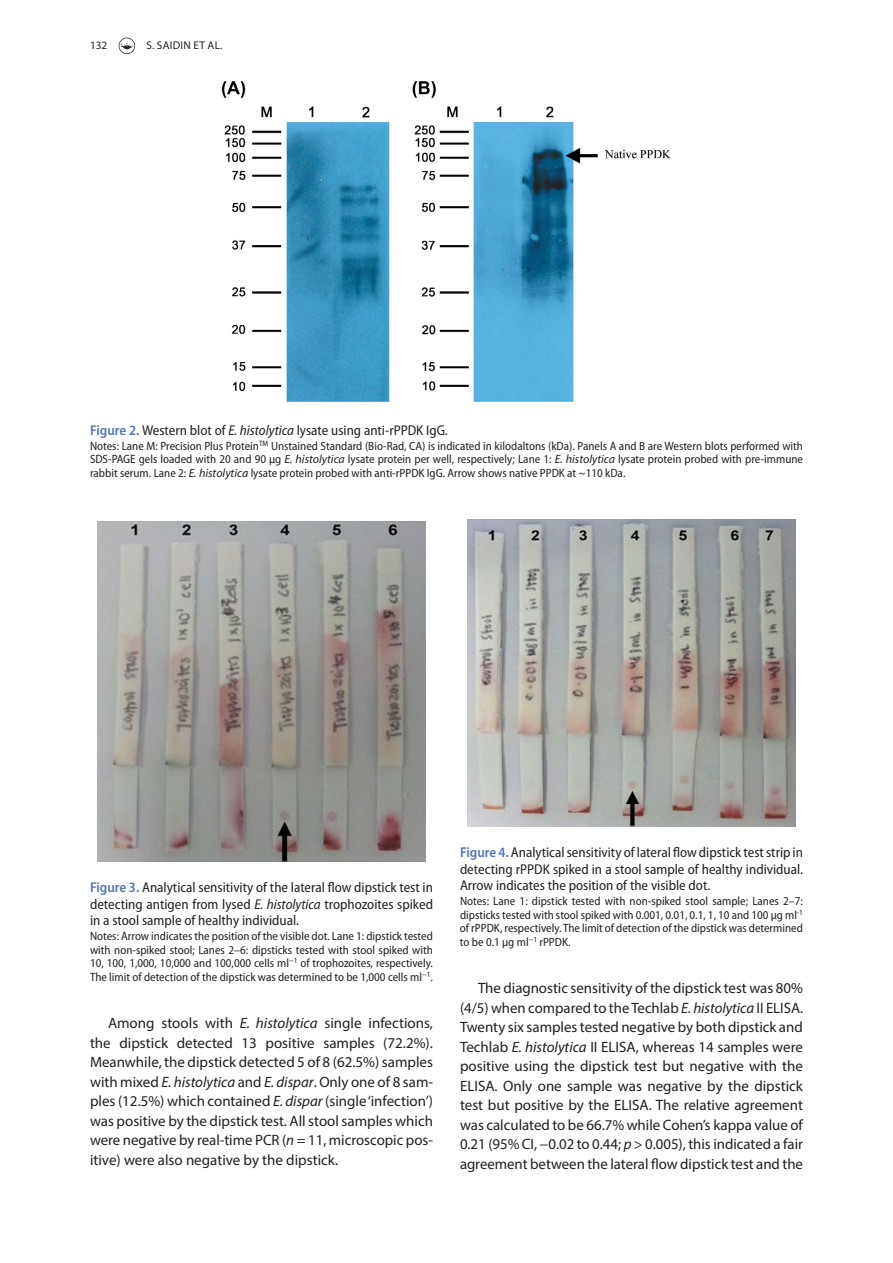
<style>
.page{position:relative;width:893px;height:1263px;background:#fff}
.page>*{position:absolute;margin:0;border:0;box-sizing:border-box;transform-origin:0 0}
.t1{font:15px/19.5px "Myriad Pro";color:#231f20;text-align:justify}
.t2{font:semi-condensed 14.25px/16.5px "Myriad Pro";color:#231f20;text-align:justify}
.t3{font:semi-condensed 12px/13.5px "Myriad Pro";color:#231f20}
.t4{font:11.25px "Myriad Pro";letter-spacing:.02em;color:#231f20}
.s1{font-weight:600;color:#5477b3}
.s2{font-style:italic}
.s3{font-style:italic;font-stretch:normal}
</style>
<div class="page">
<svg style="left:119px;top:38px;width:16px;height:16px"></svg>
<img style="left:221px;top:80px;width:450px;height:322px">
<img style="left:98px;top:521px;width:327px;height:341px">
<img style="left:468px;top:520px;width:327px;height:307px">
<p class="t4" style="left:90px;top:39px;width:19px">132</p>
<p class="t4" style="left:146px;top:39px;width:77px">S. SAIDIN ET AL.</p>
<p class="t2" style="left:90px;top:422px;width:359px"><span class="s1">Figure 2.</span> Western blot of <span class="s2">E. histolytica</span> lysate using anti-rPPDK IgG.</p>
<p class="t3" style="left:90px;top:439px;width:714px">Notes: Lane M: Precision Plus Protein<sup>TM</sup> Unstained Standard (Bio-Rad, CA) is indicated in kilodaltons (kDa). Panels A and B are Western blots performed with<br>SDS-PAGE</p>
<p class="t3" style="left:90px;top:452px;width:715px;text-indent:49px">gels loaded with 20 and 90 μg <span class="s3">E. histolytica</span> lysate protein per well, respectively; Lane 1: <span class="s3">E. histolytica</span> lysate protein probed with pre-immune rabbit serum. Lane 2: <span class="s3">E. histolytica</span> lysate protein probed with anti-rPPDK IgG. Arrow shows native PPDK at ~110 kDa.</p>
<p class="t2" style="left:90px;top:879px;width:344px"><span class="s1">Figure 3.</span> Analytical sensitivity of the lateral flow dipstick test in detecting antigen from lysed <span class="s2">E. histolytica</span> trophozoites spiked in a stool sample of healthy individual.</p>
<p class="t3" style="left:90px;top:930px;width:344px;text-align:justify">Notes: Arrow indicates the position of the visible dot. Lane 1: dipstick tested with non-spiked stool; Lanes 2–6: dipsticks tested with stool spiked with 10, 100, 1,000, 10,000 and 100,000 cells ml<sup>−1</sup> of trophozoites, respectively.<br>The limit of detection of the dipstick was determined to be 1,000 cells ml<sup>−1</sup>.</p>
<p class="t1" style="left:90px;top:1013px;width:345px;text-indent:18px">Among stools with <span class="s2">E. histolytica</span> single infections, the dipstick detected 13 positive samples (72.2%).<br>Meanwhile, the dipstick detected 5 of 8 (62.5%) samples with mixed <span class="s2">E. histolytica</span> and <span class="s2">E. dispar</span>. Only one of 8 sam&shy;ples (12.5%) which contained <span class="s2">E. dispar</span> (single ‘infection’) was positive by the dipstick test. All stool samples which were negative by real-time PCR (<span class="s2">n</span> = 11, microscopic pos&shy;itive) were also negative by the dipstick.</p>
<p class="t2" style="left:460px;top:845px;width:344px"><span class="s1">Figure 4.</span> Analytical sensitivity of lateral flow dipstick test strip in detecting rPPDK spiked in a stool sample of healthy individual.<br>Arrow indicates the position of the visible dot.</p>
<p class="t3" style="left:460px;top:895px;width:344px;text-align:justify">Notes: Lane 1: dipstick tested with non-spiked stool sample; Lanes 2–7: dipsticks tested with stool spiked with 0.001, 0.01, 0.1, 1, 10 and 100 μg ml<sup>-1 </sup>of rPPDK, respectively. The limit of detection of the dipstick was determined to be 0.1 μg ml<sup>−1</sup> rPPDK.</p>
<p class="t1" style="left:460px;top:978px;width:345px;text-indent:18px">The diagnostic sensitivity of the dipstick test was 80% (4/5) when compared to the Techlab <span class="s2">E. histolytica</span> II ELISA.<br>Twenty six samples tested negative by both dipstick and Techlab <span class="s2">E. histolytica</span> II ELISA, whereas 14 samples were positive using the dipstick test but negative with the ELISA. Only one sample was negative by the dipstick test but positive by the ELISA. The relative agreement was calculated to be 66.7% while Cohen’s kappa value of 0.21 (95% CI, −0.02 to 0.44; <span class="s2">p</span> &gt; 0.005), this indicated a fair agreement between the lateral flow dipstick test and the</p>
</div>
